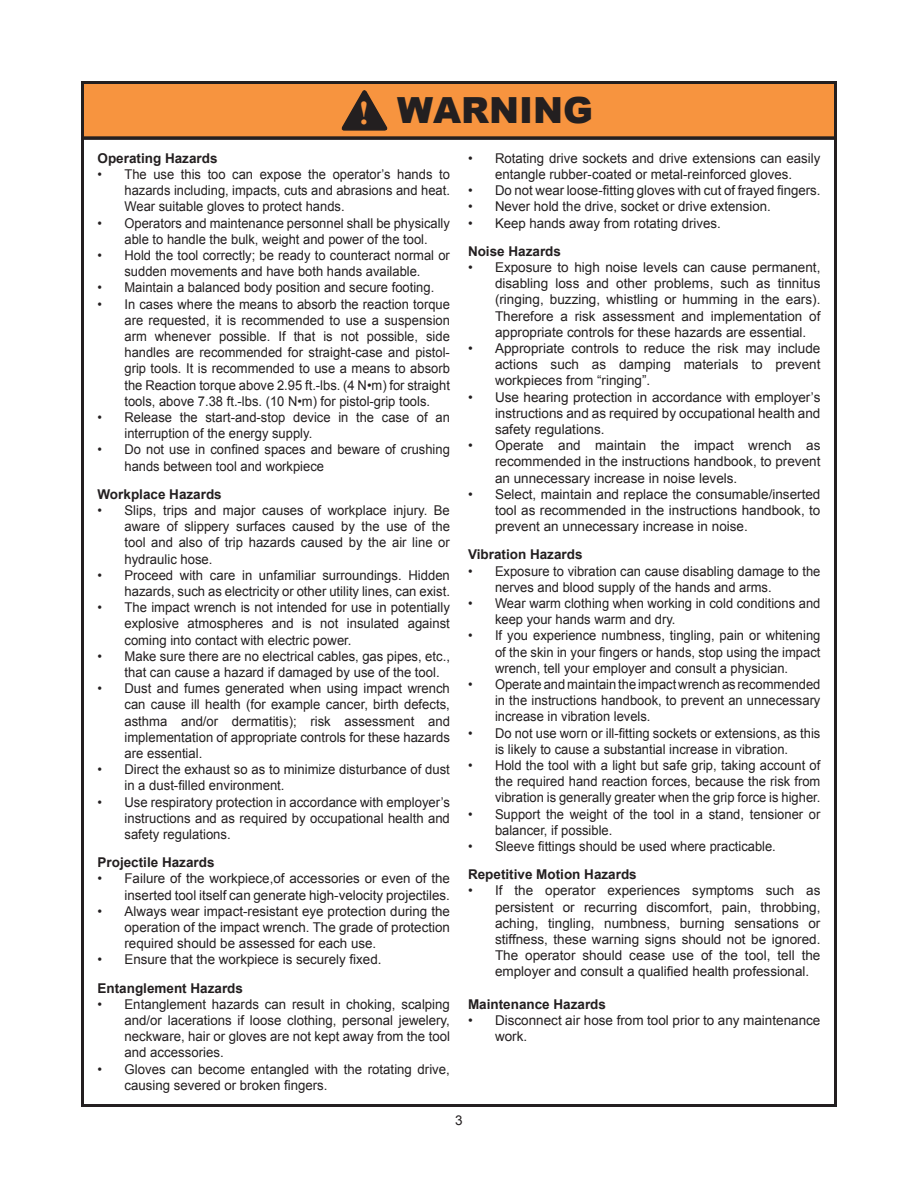
<style>
.page{position:relative;width:918px;height:1188px;background:#fff}
.page>*{position:absolute;margin:0;border:0;box-sizing:border-box;transform-origin:0 0}
.t1{font:900 36px "Arial";color:#231f20}
.t2{font:700 33px "Times New Roman";color:#f7943f}
.t3{font:13.5px/16.2px "Arial";color:#231f20;text-align:justify}
.t4{font:13.5px/16.2px "Arial";color:#231f20;text-align:justify;scale:.96 1}
.t5{font:700 13.5px "Arial";color:#231f20}
</style>
<div class="page">
<div style="left:82px;top:82px;width:754px;height:56px;background:#f7943f"></div>
<div style="left:81px;top:81px;width:756px;height:59px;border:3px solid #231f20"></div>
<svg style="left:341px;top:90px;width:47px;height:41px"></svg>
<p class="t2" style="left:359px;top:91px;width:12px">!</p>
<p class="t1" style="left:397px;top:84px;width:197px">WARNING</p>
<p class="t5" style="left:98px;top:149px;width:122px">Operating Hazards</p>
<p class="t4" style="left:124px;top:166px;width:341px;text-indent:-27px">• The use this too can expose the operator’s hands to hazards including, impacts, cuts and abrasions and heat.<br>Wear suitable gloves to protect hands.</p>
<p class="t4" style="left:98px;top:215px;width:369px;text-align:center">• Operators and maintenance personnel shall be physically able to handle the bulk, weight and power of the tool.</p>
<p class="t4" style="left:98px;top:247px;width:369px;text-align:center">• Hold the tool correctly; be ready to counteract normal or sudden movements and have both hands available.</p>
<p class="t4" style="left:98px;top:280px;width:352px">• Maintain a balanced body position and secure footing.</p>
<p class="t4" style="left:124px;top:296px;width:341px;text-indent:-27px">• In cases where the means to absorb the reaction torque are requested, it is recommended to use a suspension arm whenever possible. If that is not possible, side handles are recommended for straight-case and pistol&shy;grip tools. It is recommended to use a means to absorb the Reaction torque above 2.95 ft.-lbs. (4 N•m) for straight tools, above 7.38 ft.-lbs. (10 N•m) for pistol-grip tools.</p>
<p class="t4" style="left:124px;top:409px;width:340px;text-indent:-27px">• Release the start-and-stop device in the case of an interruption of the energy supply.</p>
<p class="t4" style="left:124px;top:442px;width:341px;text-indent:-27px">• Do not use in confined spaces and beware of crushing hands between tool and workpiece</p>
<p class="t5" style="left:98px;top:485px;width:126px">Workplace Hazards</p>
<p class="t3" style="left:124px;top:502px;width:327px;text-indent:-27px">• Slips, trips and major causes of workplace injury. Be aware of slippery surfaces caused by the use of the tool and also of trip hazards caused by the air line or hydraulic hose.</p>
<p class="t3" style="left:98px;top:567px;width:354px;text-align:right">• Proceed with care in unfamiliar surroundings. Hidden hazards, such as electricity or other utility lines, can exist.</p>
<p class="t3" style="left:124px;top:599px;width:327px;text-indent:-27px">• The impact wrench is not intended for use in potentially explosive atmospheres and is not insulated against coming into contact with electric power.</p>
<p class="t3" style="left:124px;top:648px;width:327px;text-indent:-27px">• Make sure there are no electrical cables, gas pipes, etc., that can cause a hazard if damaged by use of the tool.</p>
<p class="t3" style="left:124px;top:680px;width:327px;text-indent:-27px">• Dust and fumes generated when using impact wrench can cause ill health (for example cancer, birth defects, asthma and/or dermatitis); risk assessment and implementation of appropriate controls for these hazards are essential.</p>
<p class="t3" style="left:124px;top:761px;width:327px;text-indent:-27px">• Direct the exhaust so as to minimize disturbance of dust in a dust-filled environment.</p>
<p class="t3" style="left:124px;top:794px;width:327px;text-indent:-27px">• Use respiratory protection in accordance with employer’s instructions and as required by occupational health and safety regulations.</p>
<p class="t5" style="left:98px;top:853px;width:119px">Projectile Hazards</p>
<p class="t3" style="left:98px;top:871px;width:354px;text-align:right">• Failure of the workpiece,of accessories or even of the inserted tool itself can generate high-velocity projectiles.</p>
<p class="t3" style="left:124px;top:903px;width:327px;text-indent:-27px">• Always wear impact-resistant eye protection during the operation of the impact wrench. The grade of protection required should be assessed for each use.</p>
<p class="t3" style="left:98px;top:952px;width:286px">• Ensure that the workpiece is securely fixed.</p>
<p class="t5" style="left:98px;top:979px;width:147px">Entanglement Hazards</p>
<p class="t3" style="left:124px;top:996px;width:327px;text-indent:-27px">• Entanglement hazards can result in choking, scalping and/or lacerations if loose clothing, personal jewelery, neckware, hair or gloves are not kept away from the tool and accessories.</p>
<p class="t3" style="left:124px;top:1061px;width:327px;text-indent:-27px">• Gloves can become entangled with the rotating drive, causing severed or broken fingers.</p>
<p class="t3" style="left:468px;top:150px;width:354px;text-align:center">• Rotating drive sockets and drive extensions can easily entangle rubber-coated or metal-reinforced gloves.</p>
<p class="t3" style="left:468px;top:182px;width:354px">• Do not wear loose-fitting gloves with cut of frayed fingers.</p>
<p class="t3" style="left:468px;top:199px;width:304px">• Never hold the drive, socket or drive extension.</p>
<p class="t3" style="left:468px;top:215px;width:254px">• Keep hands away from rotating drives.</p>
<p class="t5" style="left:468px;top:242px;width:95px">Noise Hazards</p>
<p class="t3" style="left:495px;top:259px;width:327px;text-indent:-27px">• Exposure to high noise levels can cause permanent, disabling loss and other problems, such as tinnitus (ringing, buzzing, whistling or humming in the ears).<br>Therefore a risk assessment and implementation of appropriate controls for these hazards are essential.</p>
<p class="t3" style="left:495px;top:340px;width:327px;text-indent:-27px">• Appropriate controls to reduce the risk may include actions such as damping materials to prevent workpieces from “ringing”.</p>
<p class="t3" style="left:495px;top:389px;width:327px;text-indent:-27px">• Use hearing protection in accordance with employer’s instructions and as required by occupational health and safety regulations.</p>
<p class="t3" style="left:495px;top:437px;width:327px;text-indent:-27px">• Operate and maintain the impact wrench as recommended in the instructions handbook, to prevent an unnecessary increase in noise levels.</p>
<p class="t3" style="left:495px;top:486px;width:327px;text-indent:-27px">• Select, maintain and replace the consumable/inserted tool as recommended in the instructions handbook, to prevent an unnecessary increase in noise.</p>
<p class="t5" style="left:468px;top:546px;width:116px">Vibration Hazards</p>
<p class="t4" style="left:495px;top:563px;width:341px;text-indent:-27px">• Exposure to vibration can cause disabling damage to the nerves and blood supply of the hands and arms.</p>
<p class="t4" style="left:495px;top:595px;width:340px;text-indent:-27px">• Wear warm clothing when working in cold conditions and keep your hands warm and dry.</p>
<p class="t4" style="left:495px;top:628px;width:341px;text-indent:-27px">• If you experience numbness, tingling, pain or whitening of the skin in your fingers or hands, stop using the impact wrench, tell your employer and consult a physician.</p>
<p class="t4" style="left:495px;top:676px;width:341px;text-indent:-27px">• Operate and maintain the impact wrench as recommended in the instructions handbook, to prevent an unnecessary increase in vibration levels.</p>
<p class="t4" style="left:468px;top:725px;width:369px;text-align:center">• Do not use worn or ill-fitting sockets or extensions, as this is likely to cause a substantial increase in vibration.</p>
<p class="t4" style="left:495px;top:757px;width:341px;text-indent:-27px">• Hold the tool with a light but safe grip, taking account of the required hand reaction forces, because the risk from vibration is generally greater when the grip force is higher.</p>
<p class="t4" style="left:495px;top:806px;width:341px;text-indent:-27px">• Support the weight of the tool in a stand, tensioner or balancer, if possible.</p>
<p class="t4" style="left:468px;top:838px;width:322px">• Sleeve fittings should be used where practicable.</p>
<p class="t5" style="left:468px;top:865px;width:170px">Repetitive Motion Hazards</p>
<p class="t3" style="left:495px;top:883px;width:327px;text-indent:-27px">• If the operator experiences symptoms such as persistent or recurring discomfort, pain, throbbing, aching, tingling, numbness, burning sensations or stiffness, these warning signs should not be ignored.<br>The operator should cease use of the tool, tell the employer and consult a qualified health professional.</p>
<p class="t5" style="left:468px;top:995px;width:140px">Maintenance Hazards</p>
<p class="t3" style="left:495px;top:1012px;width:327px;text-indent:-27px">• Disconnect air hose from tool prior to any maintenance work.</p>
<p class="t3" style="left:455px;top:1113px;width:9px">3</p>
</div>
